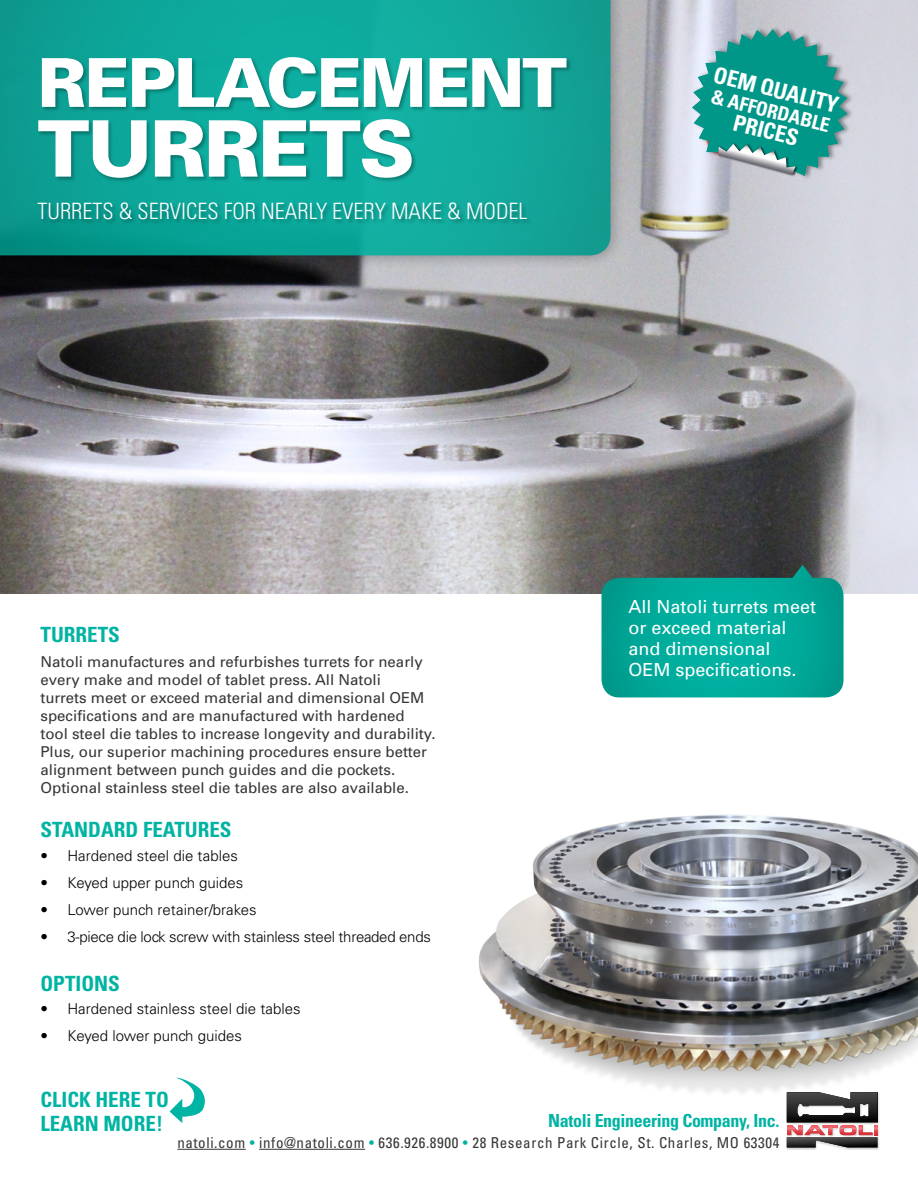
<style>
.page{position:relative;width:918px;height:1188px;background:#fff}
.page>*{position:absolute;margin:0;border:0;box-sizing:border-box;transform-origin:0 0}
.t1{font:900 78px "Univers";letter-spacing:-.03em;color:#fff}
.t2{font:900 67.5px "Univers";letter-spacing:-.03em;color:#fff}
.t3{font:300 condensed 22.5px "Univers";color:#fff}
.t4{font:700 condensed 22.5px "Univers";color:#fff}
.t5{font:700 condensed 21px/24px "Univers";color:#00b4a3}
.t6{font:700 condensed 19.5px "Univers";color:#fff}
.t7{font:18px/21px "Univers";color:#fff}
.t8{font:700 condensed 18px "Univers";letter-spacing:-.02em;color:#00b4a3}
.t9{font:15px/18px "Univers";color:#363635}
.t10{font:300 15px "Univers";color:#000}
.t11{font:condensed 15px "Univers";letter-spacing:.04em;color:#363635}
.t12{font:300 15px "Univers";letter-spacing:-.02em;color:#000}
.s1{color:#00b4a3}
</style>
<div class="page">
<img style="left:0;top:0;width:918px;height:594px">
<svg style="left:602px;top:565px;width:242px;height:132px;background:#09a092"></svg>
<img style="left:478px;top:814px;width:440px;height:336px">
<hr style="left:177px;top:1149px;width:69px;height:1px;background:#363635">
<hr style="left:259px;top:1149px;width:106px;height:1px;background:#363635">
<svg style="left:170px;top:1077px;width:35px;height:46px"></svg>
<div style="left:0;top:0;width:625px;height:270px;background:#000;opacity:.4"></div>
<svg style="left:0;top:0;width:610px;height:255px;background:#0ea296"></svg>
<div style="left:37px;top:57px;width:536px;height:168px;background:#000;opacity:.3"></div>
<div style="left:692px;top:25px;width:163px;height:155px;background:#000;opacity:.4"></div>
<div style="left:718px;top:142px;width:81px;height:35px;background:#000;opacity:.75"></div>
<svg style="left:692px;top:29px;width:155px;height:147px;background:#42a7a1"></svg>
<h2 class="t2" style="left:38px;top:41px;width:531px">REPLACEMENT</h2>
<h1 class="t1" style="left:38px;top:100px;width:379px">TURRETS</h1>
<h3 class="t3" style="left:38px;top:198px;width:491px">TURRETS &amp; SERVICES FOR NEARLY EVERY MAKE &amp; MODEL</h3>
<h3 class="t4" style="left:718px;top:61px;width:129px;rotate:14deg">OEM QUALITY</h3>
<h3 class="t6" style="left:715px;top:84px;width:123px;rotate:14deg">&amp; AFFORDABLE</h3>
<h3 class="t4" style="left:737px;top:109px;width:68px;rotate:14deg">PRICES</h3>
<h3 class="t5" style="left:40px;top:622px;width:81px">TURRETS</h3>
<p class="t9" style="left:40px;top:652px;width:397px">Natoli manufactures and refurbishes turrets for nearly every make and model of tablet press. All Natoli<br>turrets meet or exceed material and dimensional OEM specifications and are manufactured with hardened tool steel die tables to increase longevity and durability.<br>Plus, our superior machining procedures ensure better alignment between punch guides and die pockets.<br>Optional stainless steel die tables are also available.</p>
<h3 class="t5" style="left:40px;top:817px;width:193px">STANDARD FEATURES</h3>
<p class="t10" style="left:40px;top:846px;width:199px">• Hardened steel die tables</p>
<p class="t10" style="left:40px;top:873px;width:204px">• Keyed upper punch guides</p>
<p class="t10" style="left:40px;top:901px;width:218px">• Lower punch retainer/brakes</p>
<p class="t12" style="left:40px;top:928px;width:392px">• 3-piece die lock screw with stainless steel threaded ends</p>
<h3 class="t5" style="left:40px;top:971px;width:81px">OPTIONS</h3>
<p class="t10" style="left:40px;top:1000px;width:262px">• Hardened stainless steel die tables</p>
<p class="t10" style="left:40px;top:1027px;width:203px">• Keyed lower punch guides</p>
<p class="t7" style="left:628px;top:595px;width:189px">All Natoli turrets meet or exceed material and dimensional<br>OEM specifications.</p>
<h3 class="t5" style="left:40px;top:1087px;width:130px">CLICK HERE TO<br>LEARN MORE!</h3>
<p class="t8" style="left:548px;top:1109px;width:233px">Natoli Engineering Company, Inc.</p>
<p class="t11" style="left:177px;top:1133px;width:604px">natoli.com <span class="s1">•</span> info@natoli.com <span class="s1">•</span> 636.926.8900 <span class="s1">•</span> 28 Research Park Circle, St. Charles, MO 63304</p>
</div>
